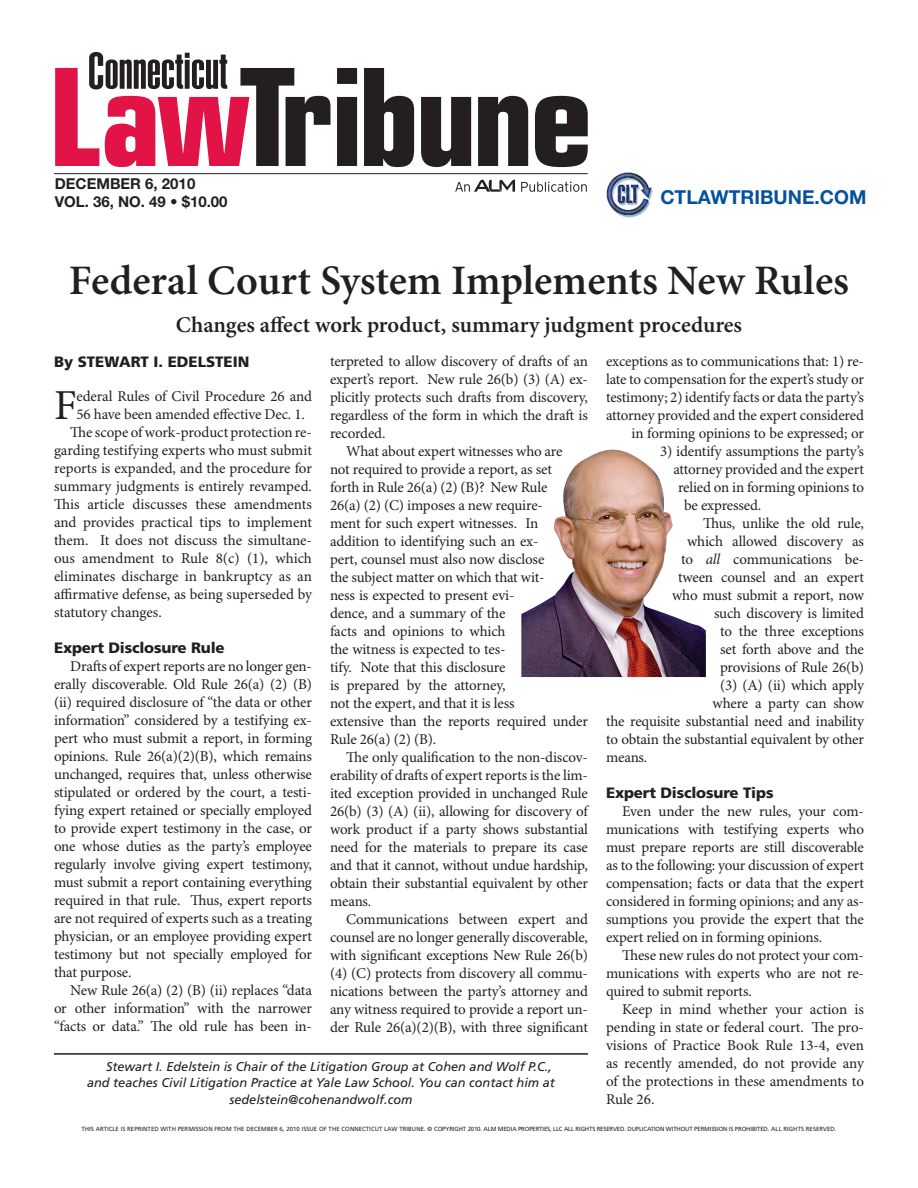
<style>
.page{position:relative;width:918px;height:1188px;background:#fff}
.page>*{position:absolute;margin:0;border:0;box-sizing:border-box;transform-origin:0 0}
.DROPCAP_1st_paragrap{font:42.75px "Minion Pro";color:#231f20}
.HEAD_Minion{font:600 42px "Minion Pro";letter-spacing:-.005em;color:#231f20}
.DECK_inside{font:600 22.5px "Minion Pro";color:#231f20}
.t1{font:700 19.2px "Helvetica Neue LT Std";color:#05519d}
.TEXT_Body_text{font:15px/18px "Minion Pro";letter-spacing:-.01em;color:#231f20;text-align:justify}
.DROPCAP_1st_paragrap-2{font:15px/18px "Minion Pro";letter-spacing:-.01em;color:#231f20}
.SUBHEAD_Callout{font:900 15px "Frutiger LT Std";letter-spacing:-.01em;color:#231f20}
.t2{font:700 15px "Helvetica Neue LT Std";color:#231f20}
.BYLINE_Byline{font:900 15px "Frutiger LT Std";color:#231f20}
.BIO_author_bio{font:italic 12.75px "Frutiger LT Std";color:#231f20}
.t3{font:6px "Frutiger LT Std";letter-spacing:.01em;color:#231f20}
.t4{font:6px "Frutiger LT Std";letter-spacing:-.02em;color:#231f20}
.s1{font-style:italic}
</style>
<div class="page">
<svg style="left:337px;top:68px;width:20px;height:98px;background:#403d3e"></svg>
<svg style="left:364px;top:68px;width:50px;height:99px"></svg>
<svg style="left:421px;top:97px;width:50px;height:70px"></svg>
<svg style="left:478px;top:96px;width:50px;height:70px"></svg>
<svg style="left:535px;top:96px;width:53px;height:71px"></svg>
<svg style="left:55px;top:52px;width:276px;height:115px"></svg>
<hr style="left:54px;top:173px;width:534px;height:1px;background:#231f20">
<svg style="left:521px;top:182px;width:66px;height:10px"></svg>
<svg style="left:455px;top:180px;width:60px;height:12px"></svg>
<img style="left:606px;top:172px;width:48px;height:46px">
<hr style="left:54px;top:1053px;width:534px;height:2px;background:#231f20">
<img style="left:521px;top:450px;width:185px;height:227px">
<p class="t2" style="left:55px;top:175px;width:142px">DECEMBER 6, 2010</p>
<p class="t2" style="left:55px;top:193px;width:174px">VOL. 36, NO. 49 • $10.00</p>
<p class="t1" style="left:660px;top:185px;width:207px">CTLAWTRIBUNE.COM</p>
<p class="HEAD_Minion" style="left:69px;top:256px;width:782px">Federal Court System Implements New Rules</p>
<p class="DECK_inside" style="left:176px;top:311px;width:568px">Changes affect work product, summary judgment procedures</p>
<p class="BYLINE_Byline" style="left:54px;top:352px;width:197px">By STEWART I. EDELSTEIN</p>
<p class="DROPCAP_1st_paragrap" style="left:54px;top:380px;width:24px">F</p>
<p class="DROPCAP_1st_paragrap-2" style="left:77px;top:388px;width:237px">ederal Rules of Civil Procedure 26 and<br>56 have been amended effective Dec. 1.</p>
<p class="TEXT_Body_text" style="left:54px;top:424px;width:260px;text-indent:16px">The scope of work-product protection re&shy;garding testifying experts who must submit reports is expanded, and the procedure for summary judgments is entirely revamped.<br>This article discusses these amendments and provides practical tips to implement them. It does not discuss the simultane&shy;ous amendment to Rule 8(c) (1), which eliminates discharge in bankruptcy as an affirmative defense, as being superseded by statutory changes.</p>
<p class="SUBHEAD_Callout" style="left:54px;top:639px;width:172px">Expert Disclosure Rule</p>
<p class="TEXT_Body_text" style="left:54px;top:658px;width:260px;text-indent:16px">Drafts of expert reports are no longer gen&shy;erally discoverable. Old Rule 26(a) (2) (B) (ii) required disclosure of “the data or other information” considered by a testifying ex&shy;pert who must submit a report, in forming opinions. Rule 26(a)(2)(B), which remains unchanged, requires that, unless otherwise stipulated or ordered by the court, a testi&shy;fying expert retained or specially employed to provide expert testimony in the case, or one whose duties as the party’s employee regularly involve giving expert testimony, must submit a report containing everything required in that rule. Thus, expert reports are not required of experts such as a treating physician, or an employee providing expert testimony but not specially employed for that purpose.</p>
<p class="TEXT_Body_text" style="left:54px;top:982px;width:260px;text-indent:16px">New Rule 26(a) (2) (B) (ii) replaces “data or other information” with the narrower “facts or data.” The old rule has been in-</p>
<p class="TEXT_Body_text" style="left:330px;top:353px;width:260px">terpreted to allow discovery of drafts of an expert’s report. New rule 26(b) (3) (A) ex&shy;plicitly protects such drafts from discovery, regardless of the form in which the draft is recorded.</p>
<p class="TEXT_Body_text" style="left:330px;top:443px;width:260px;text-align:left;text-indent:16px">What about expert witnesses who are<br>not required to provide a report, as set<br>forth in Rule 26(a) (2) (B)? New Rule<br>26(a) (2) (C) imposes a new require-<br>ment for such expert witnesses. In addition to identifying such an ex-<br>pert, counsel must also now disclose<br>the subject matter on which that wit-<br>ness is expected to present evi-<br>dence, and a summary of the<br>facts and opinions to which<br>the witness is expected to tes-<br>tify. Note that this disclosure<br>is prepared by the attorney,<br>not the expert, and that it is less<br>extensive than the reports required under<br>Rule 26(a) (2) (B).</p>
<p class="TEXT_Body_text" style="left:330px;top:749px;width:260px;text-indent:16px">The only qualification to the non-discov&shy;erability of drafts of expert reports is the lim&shy;ited exception provided in unchanged Rule 26(b) (3) (A) (ii), allowing for discovery of work product if a party shows substantial need for the materials to prepare its case and that it cannot, without undue hardship, obtain their substantial equivalent by other means.</p>
<p class="TEXT_Body_text" style="left:330px;top:911px;width:260px;text-indent:16px">Communications between expert and counsel are no longer generally discoverable, with significant exceptions New Rule 26(b) (4) (C) protects from discovery all commu&shy;nications between the party’s attorney and any witness required to provide a report un&shy;der Rule 26(a)(2)(B), with three significant</p>
<p class="TEXT_Body_text" style="left:606px;top:353px;width:260px;text-align:right">exceptions as to communications that: 1) re&shy;late to compensation for the expert’s study or testimony; 2) identify facts or data the party’s attorney provided and the expert considered in forming opinions to be expressed; or</p>
<p class="TEXT_Body_text" style="left:660px;top:443px;width:205px">3) identify assumptions the party’s</p>
<p class="TEXT_Body_text" style="left:674px;top:461px;width:192px">attorney provided and the expert</p>
<p class="TEXT_Body_text" style="left:678px;top:479px;width:187px">relied on in forming opinions to</p>
<p class="TEXT_Body_text" style="left:684px;top:497px;width:79px">be expressed.</p>
<p class="TEXT_Body_text" style="left:703px;top:515px;width:162px">Thus, unlike the old rule,</p>
<p class="TEXT_Body_text" style="left:687px;top:533px;width:179px">which allowed discovery as</p>
<p class="TEXT_Body_text" style="left:681px;top:551px;width:185px">to <span class="s1">all</span> communications be-</p>
<p class="TEXT_Body_text" style="left:678px;top:569px;width:188px">tween counsel and an expert</p>
<p class="TEXT_Body_text" style="left:672px;top:587px;width:194px">who must submit a report, now</p>
<p class="TEXT_Body_text" style="left:714px;top:605px;width:151px">such discovery is limited</p>
<p class="TEXT_Body_text" style="left:720px;top:623px;width:145px">to the three exceptions</p>
<p class="TEXT_Body_text" style="left:720px;top:641px;width:146px">set forth above and the</p>
<p class="TEXT_Body_text" style="left:720px;top:659px;width:146px">provisions of Rule 26(b)</p>
<p class="TEXT_Body_text" style="left:720px;top:677px;width:145px">(3) (A) (ii) which apply</p>
<p class="TEXT_Body_text" style="left:712px;top:695px;width:153px">where a party can show</p>
<p class="TEXT_Body_text" style="left:606px;top:713px;width:260px">the requisite substantial need and inability</p>
<p class="TEXT_Body_text" style="left:606px;top:731px;width:259px">to obtain the substantial equivalent by other</p>
<p class="TEXT_Body_text" style="left:606px;top:749px;width:43px">means.</p>
<p class="SUBHEAD_Callout" style="left:606px;top:784px;width:169px">Expert Disclosure Tips</p>
<p class="TEXT_Body_text" style="left:606px;top:803px;width:260px;text-indent:16px">Even under the new rules, your com&shy;munications with testifying experts who must prepare reports are still discoverable as to the following: your discussion of expert compensation; facts or data that the expert considered in forming opinions; and any as&shy;sumptions you provide the expert that the expert relied on in forming opinions.</p>
<p class="TEXT_Body_text" style="left:606px;top:947px;width:260px;text-indent:16px">These new rules do not protect your com&shy;munications with experts who are not re&shy;quired to submit reports.</p>
<p class="TEXT_Body_text" style="left:606px;top:1001px;width:260px;text-indent:16px">Keep in mind whether your action is pending in state or federal court. The pro&shy;visions of Practice Book Rule 13-4, even as recently amended, do not provide any of the protections in these amendments to Rule 26.</p>
<p class="BIO_author_bio" style="left:106px;top:1059px;width:447px">Stewart I. Edelstein is Chair of the Litigation Group at Cohen and Wolf P.C.,</p>
<p class="BIO_author_bio" style="left:87px;top:1076px;width:469px">and teaches Civil Litigation Practice at Yale Law School. You can contact him at</p>
<p class="BIO_author_bio" style="left:229px;top:1092px;width:185px">sedelstein@cohenandwolf.com</p>
<p class="t3" style="left:81px;top:1125px;width:408px">THIS ARTICLE IS REPRINTED WITH PERMISSION FROM THE DECEMBER 6, 2010 ISSUE OF THE CONNECTICUT LAW TRIBUNE. © COPYRIGHT 2010. ALM</p>
<p class="t4" style="left:498px;top:1125px;width:60px">M EDIA PROPERTIES, LLC</p>
<p class="t4" style="left:564px;top:1125px;width:274px">ALL RIGHTS RESERVED. DUPLICATION WITHOUT PERMISSION IS PROHIBITED. ALL RIGHTS RESERVED.</p>
</div>
